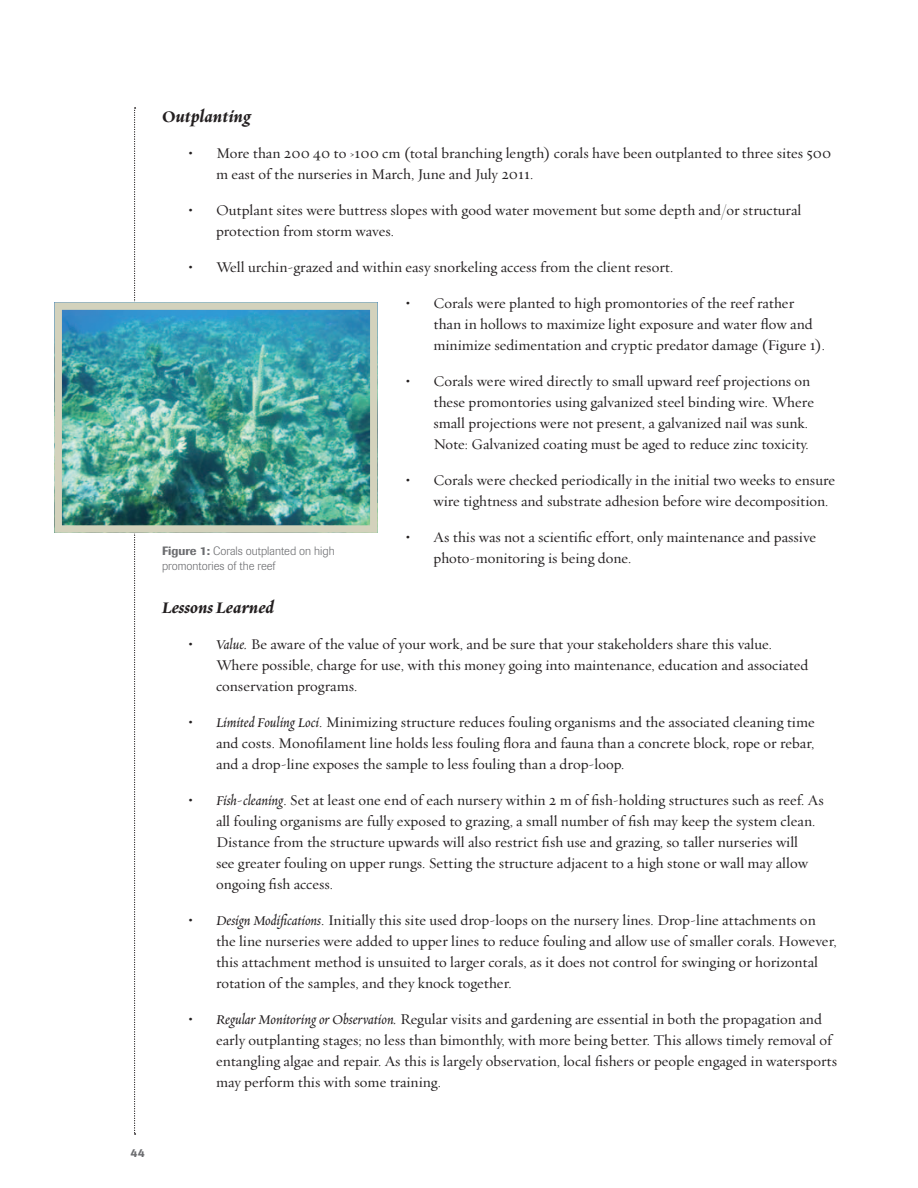
<style>
.page{position:relative;width:918px;height:1188px;background:#fff}
.page>*{position:absolute;margin:0;border:0;box-sizing:border-box;transform-origin:0 0}
.Main_Body_Sub_2{font:italic 700 18px "Oakleaf";color:#231f20}
.Body_Bullet{font:15px/21px "Oakleaf";color:#231f20}
.Captions{font:300 12px/15px "Imago";color:#6c6d70}
.t1{font:500 12px "Imago";color:#6c6d70}
.s1{font-weight:700}
.s2{font-style:italic}
.s3{font-weight:500}
</style>
<div class="page">
<svg style="left:134px;top:108px;width:2px;height:1027px"></svg>
<img style="left:63px;top:311px;width:306px;height:213px">
<div style="left:54px;top:302px;width:324px;height:231px;border:8px solid #d3d2bc"></div>
<p class="Main_Body_Sub_2" style="left:162px;top:105px;width:90px">Outplanting</p>
<p class="Body_Bullet" style="left:216px;top:142px;width:617px;text-indent:-27px"><span class="s1">•</span> More than 200 40 to ›100 cm (total branching length) corals have been outplanted to three sites 500 m east of the nurseries in March, June and July 2011.</p>
<p class="Body_Bullet" style="left:216px;top:199px;width:587px;text-indent:-27px"><span class="s1">•</span> Outplant sites were buttress slopes with good water movement but some depth and/or structural protection from storm waves.</p>
<p class="Body_Bullet" style="left:189px;top:256px;width:486px"><span class="s1">•</span> Well urchin-grazed and within easy snorkeling access from the client resort.</p>
<p class="Body_Bullet" style="left:434px;top:292px;width:393px;text-indent:-27px"><span class="s1">•</span> Corals were planted to high promontories of the reef rather than in hollows to maximize light exposure and water flow and minimize sedimentation and cryptic predator damage (Figure 1).</p>
<p class="Body_Bullet" style="left:434px;top:370px;width:382px;text-indent:-27px"><span class="s1">•</span> Corals were wired directly to small upward reef projections on these promontories using galvanized steel binding wire. Where small projections were not present, a galvanized nail was sunk.<br>Note: Galvanized coating must be aged to reduce zinc toxicity.</p>
<p class="Body_Bullet" style="left:434px;top:469px;width:403px;text-indent:-27px"><span class="s1">•</span> Corals were checked periodically in the initial two weeks to ensure wire tightness and substrate adhesion before wire decomposition.</p>
<p class="Body_Bullet" style="left:434px;top:526px;width:384px;text-indent:-27px"><span class="s1">•</span> As this was not a scientific effort, only maintenance and passive photo-monitoring is being done.</p>
<p class="Main_Body_Sub_2" style="left:162px;top:596px;width:114px">Lessons Learned</p>
<p class="Body_Bullet" style="left:216px;top:633px;width:594px;text-indent:-27px"><span class="s1">•</span> <span class="s2">Value.</span> Be aware of the value of your work, and be sure that your stakeholders share this value.<br>Where possible, charge for use, with this money going into maintenance, education and associated conservation programs.</p>
<p class="Body_Bullet" style="left:216px;top:711px;width:600px;text-align:justify;text-indent:-27px"><span class="s1">•</span> <span class="s2">Limited Fouling Loci</span>. Minimizing structure reduces fouling organisms and the associated cleaning time and costs. Monofilament line holds less fouling flora and fauna than a concrete block, rope or rebar, and a drop-line exposes the sample to less fouling than a drop-loop.</p>
<p class="Body_Bullet" style="left:216px;top:789px;width:609px;text-indent:-27px"><span class="s1">•</span> <span class="s2">Fish</span>-<span class="s2">cleaning</span>. Set at least one end of each nursery within 2 m of fish-holding structures such as reef. As all fouling organisms are fully exposed to grazing, a small number of fish may keep the system clean.<br>Distance from the structure upwards will also restrict fish use and grazing, so taller nurseries will<br>see greater fouling on upper rungs. Setting the structure adjacent to a high stone or wall may allow ongoing fish access.</p>
<p class="Body_Bullet" style="left:216px;top:909px;width:622px;text-indent:-27px"><span class="s1">•</span> <span class="s2">Design Modifications</span>. Initially this site used drop-loops on the nursery lines. Drop-line attachments on the line nurseries were added to upper lines to reduce fouling and allow use of smaller corals. However, this attachment method is unsuited to larger corals, as it does not control for swinging or horizontal rotation of the samples, and they knock together.</p>
<p class="Body_Bullet" style="left:216px;top:1008px;width:623px;text-indent:-27px"><span class="s1">•</span> <span class="s2">Regular Monitoring or Observation.</span> Regular visits and gardening are essential in both the propagation and early outplanting stages; no less than bimonthly, with more being better. This allows timely removal of entangling algae and repair. As this is largely observation, local fishers or people engaged in watersports may perform this with some training.</p>
<p class="Captions" style="left:162px;top:544px;width:174px"><span class="s3">Figure 1:</span> Corals outplanted on high promontories of the reef</p>
<p class="t1" style="left:130px;top:1146px;width:16px">44</p>
</div>
